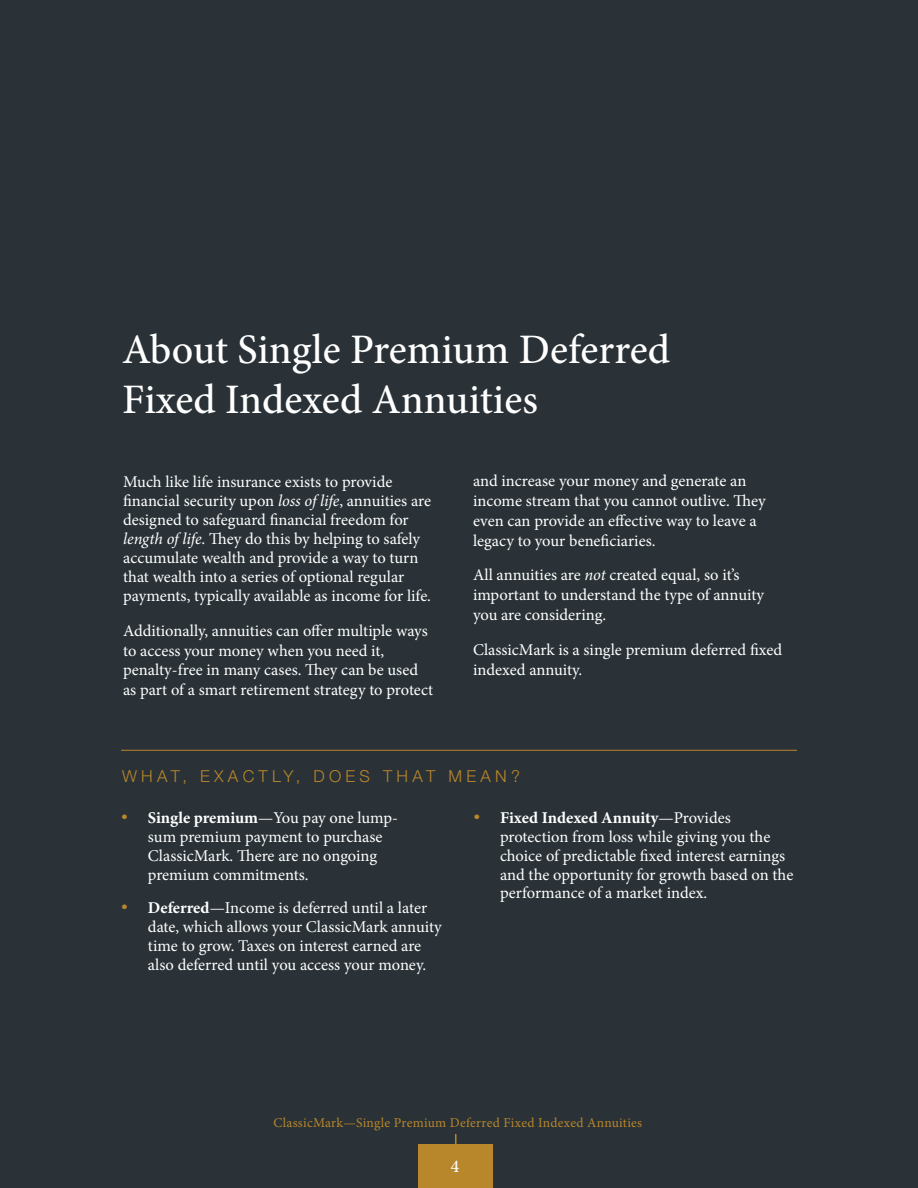
<style>
.page{position:relative;width:918px;height:1188px;background:#2a3237}
.page>*{position:absolute;margin:0;border:0;box-sizing:border-box;transform-origin:0 0}
.t1{font:500 42px/50.4px "Minion Pro";color:#fff}
.t2{font:500 18px "Minion Pro";color:#fff}
.t3{font:16.5px/18.9px "Minion Pro";color:#fff}
.t4{font:300 16.5px "Helvetica Neue LT Pro";letter-spacing:.26em;color:#b8862b}
.t5{font:13.5px "Minion Pro";letter-spacing:.02em;color:#b8862b}
.s1{font-style:italic}
.s2{color:#b8862b}
.s3{font-weight:700}
</style>
<div class="page">
<hr style="left:121px;top:750px;width:676px;height:1px;background:#b8862b">
<hr style="left:455px;top:1134px;width:2px;height:54px;background:#b8862b">
<div style="left:419px;top:1145px;width:74px;height:43px;background:#b8862b"></div>
<h1 class="t1" style="left:122px;top:324px;width:550px">About Single Premium Deferred<br>Fixed Indexed Annuities</h1>
<p class="t3" style="left:123px;top:473px;width:309px">Much like life insurance exists to provide financial security upon <span class="s1">loss of life</span>, annuities are designed to safeguard financial freedom for <span class="s1">length of life</span>. They do this by helping to safely accumulate wealth and provide a way to turn that wealth into a series of optional regular payments, typically available as income for life.</p>
<p class="t3" style="left:123px;top:621px;width:312px;line-height:19.8px">Additionally, annuities can offer multiple ways to access your money when you need it, penalty-free in many cases. They can be used as part of a smart retirement strategy to protect</p>
<p class="t3" style="left:473px;top:471px;width:294px;line-height:19.8px">and increase your money and generate an income stream that you cannot outlive. They even can provide an effective way to leave a legacy to your beneficiaries.</p>
<p class="t3" style="left:473px;top:565px;width:292px;line-height:19.8px">All annuities are <span class="s1">not</span> created equal, so it’s important to understand the type of annuity you are considering.</p>
<p class="t3" style="left:473px;top:640px;width:311px;line-height:19.8px">ClassicMark is a single premium deferred fixed indexed annuity.</p>
<p class="t4" style="left:122px;top:766px;width:399px">WHAT, EXACTLY, DOES THAT MEAN?</p>
<p class="t3" style="left:148px;top:808px;width:252px;text-indent:-27px"><span class="s2">•</span> <span class="s3">Single premium</span>—You pay one lump&shy;sum premium payment to purchase<br>ClassicMark. There are no ongoing premium commitments.</p>
<p class="t3" style="left:148px;top:899px;width:295px;text-indent:-27px"><span class="s2">•</span> <span class="s3">Deferred</span>—Income is deferred until a later date, which allows your ClassicMark annuity time to grow. Taxes on interest earned are also deferred until you access your money.</p>
<p class="t3" style="left:500px;top:808px;width:295px;text-indent:-27px"><span class="s2">•</span> <span class="s3">Fixed Indexed Annuity</span>—Provides protection from loss while giving you the choice of predictable fixed interest earnings and the opportunity for growth based on the performance of a market index.</p>
<p class="t5" style="left:274px;top:1113px;width:370px">ClassicMark—Single Premium Deferred Fixed Indexed Annuities</p>
<p class="t2" style="left:450px;top:1154px;width:11px">4</p>
</div>
